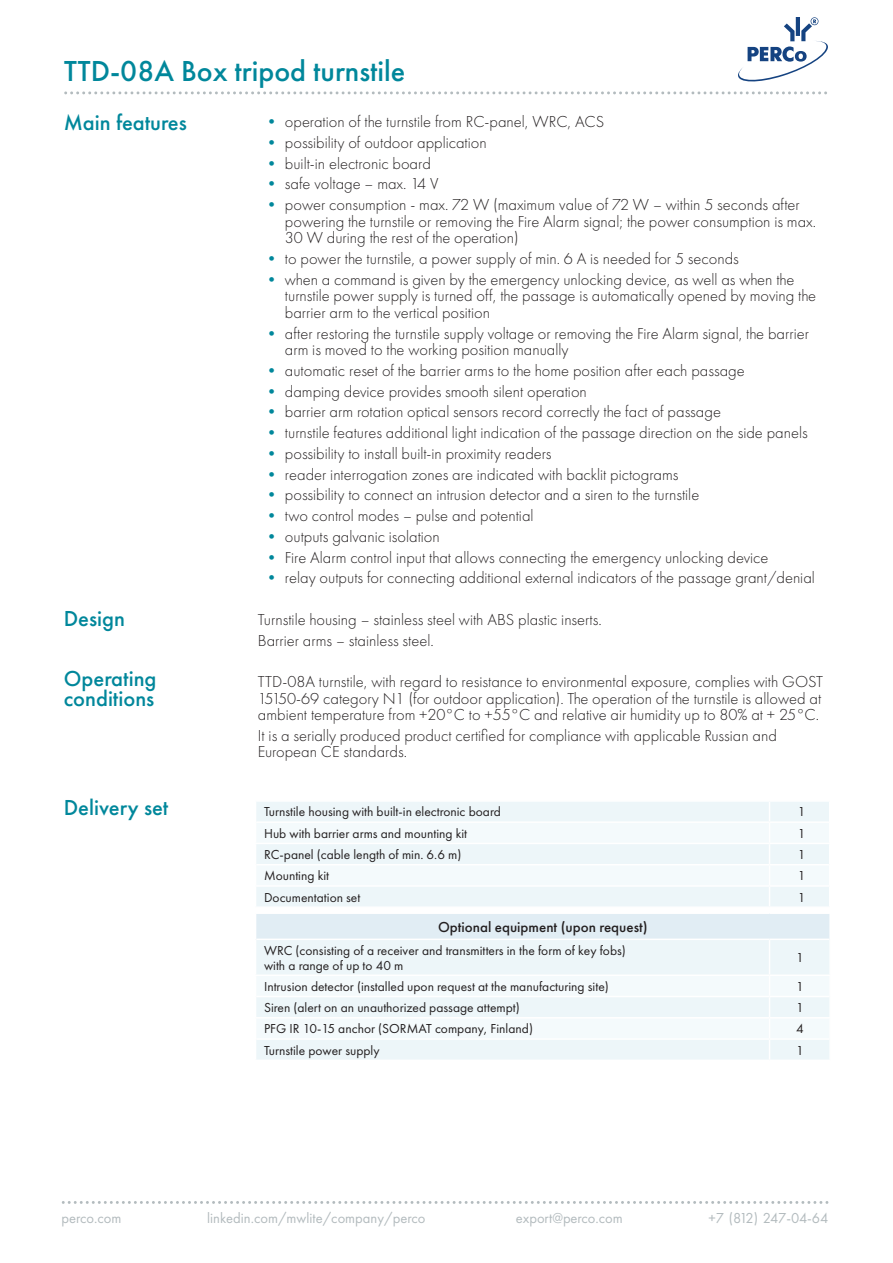
<style>
.page{position:relative;width:893px;height:1263px;background:#fff}
.page>*{position:absolute;margin:0;border:0;box-sizing:border-box;transform-origin:0 0}
.ТОЗ_Заголовок_раздел{font:500 30px "Futura New";color:#00879b}
.ТОЗ_заголовки_в_текс{font:500 22.5px/19.5px "Futura New";color:#00879b}
.ТОЗ_Список{font:300 16.5px/16.5px "Futura New";color:#231f20}
.t1{font:15px "Futura New";color:#b3bbbe}
.Таблица__заголовок{font:500 15px "Futura New";color:#231f20}
.t2{font:15px "Futura New";letter-spacing:-.04em;color:#b3bbbe}
.Таблица_текст_futura{font:13.5px "Futura New";color:#231f20}
.s1{font-weight:400;color:#00879b}
</style>
<div class="page">
<svg style="left:66px;top:91px;width:754px;height:3px"></svg>
<svg style="left:63px;top:1201px;width:758px;height:3px"></svg>
<svg style="left:738px;top:18px;width:90px;height:64px"></svg>
<svg style="left:256px;top:802px;width:573px;height:104px"></svg>
<hr style="left:770px;top:885px;width:60px;height:2px;background:#fff">
<div style="left:256px;top:913px;width:574px;height:26px;background:#e1edf4"></div>
<div style="left:256px;top:940px;width:573px;height:34px;background:#edf6f9"></div>
<hr style="left:829px;top:914px;width:2px;height:25px;background:#fff">
<hr style="left:255px;top:912px;width:515px;height:2px;background:#fff">
<hr style="left:770px;top:912px;width:61px;height:2px;background:#fff">
<hr style="left:256px;top:938px;width:514px;height:2px;background:#fff">
<hr style="left:769px;top:940px;width:1px;height:34px;background:#fff">
<hr style="left:770px;top:938px;width:59px;height:2px;background:#fff">
<div style="left:256px;top:976px;width:573px;height:83px;background:#f4fafc"></div>
<hr style="left:770px;top:1038px;width:59px;height:2px;background:#fff">
<p class="ТОЗ_Заголовок_раздел" style="left:64px;top:53px;width:343px">TTD-08A Box tripod turnstile</p>
<p class="ТОЗ_заголовки_в_текс" style="left:64px;top:113px;width:125px">Main features</p>
<p class="ТОЗ_Список" style="left:264px;top:114px;width:342px"><span class="s1">•</span> operation of the turnstile from RC-panel, WRC, ACS</p>
<p class="ТОЗ_Список" style="left:264px;top:134px;width:225px"><span class="s1">•</span> possibility of outdoor application</p>
<p class="ТОЗ_Список" style="left:264px;top:155px;width:169px"><span class="s1">•</span> built-in electronic board</p>
<p class="ТОЗ_Список" style="left:264px;top:176px;width:176px"><span class="s1">•</span> safe voltage – max. 14 V</p>
<p class="ТОЗ_Список" style="left:285px;top:197px;width:533px;text-indent:-21px"><span class="s1">•</span> power consumption - max. 72 W (maximum value of 72 W – within 5 seconds after powering the turnstile or removing the Fire Alarm signal; the power consumption is max.<br>30 W during the rest of the operation)</p>
<p class="ТОЗ_Список" style="left:264px;top:250px;width:477px"><span class="s1">•</span> to power the turnstile, a power supply of min. 6 A is needed for 5 seconds</p>
<p class="ТОЗ_Список" style="left:285px;top:271px;width:533px;text-indent:-21px"><span class="s1">•</span> when a command is given by the emergency unlocking device, as well as when the turnstile power supply is turned off, the passage is automatically opened by moving the barrier arm to the vertical position</p>
<p class="ТОЗ_Список" style="left:285px;top:325px;width:526px;text-indent:-21px"><span class="s1">•</span> after restoring the turnstile supply voltage or removing the Fire Alarm signal, the barrier arm is moved to the working position manually</p>
<p class="ТОЗ_Список" style="left:264px;top:362px;width:483px"><span class="s1">•</span> automatic reset of the barrier arms to the home position after each passage</p>
<p class="ТОЗ_Список" style="left:264px;top:383px;width:325px"><span class="s1">•</span> damping device provides smooth silent operation</p>
<p class="ТОЗ_Список" style="left:264px;top:404px;width:459px"><span class="s1">•</span> barrier arm rotation optical sensors record correctly the fact of passage</p>
<p class="ТОЗ_Список" style="left:264px;top:424px;width:546px"><span class="s1">•</span> turnstile features additional light indication of the passage direction on the side panels</p>
<p class="ТОЗ_Список" style="left:264px;top:445px;width:289px"><span class="s1">•</span> possibility to install built-in proximity readers</p>
<p class="ТОЗ_Список" style="left:264px;top:466px;width:416px"><span class="s1">•</span> reader interrogation zones are indicated with backlit pictograms</p>
<p class="ТОЗ_Список" style="left:264px;top:487px;width:437px"><span class="s1">•</span> possibility to connect an intrusion detector and a siren to the turnstile</p>
<p class="ТОЗ_Список" style="left:264px;top:507px;width:271px"><span class="s1">•</span> two control modes – pulse and potential</p>
<p class="ТОЗ_Список" style="left:264px;top:528px;width:178px"><span class="s1">•</span> outputs galvanic isolation</p>
<p class="ТОЗ_Список" style="left:264px;top:549px;width:506px"><span class="s1">•</span> Fire Alarm control input that allows connecting the emergency unlocking device</p>
<p class="ТОЗ_Список" style="left:264px;top:570px;width:553px"><span class="s1">•</span> relay outputs for connecting additional external indicators of the passage grant/denial</p>
<p class="ТОЗ_Список" style="left:258px;top:611px;width:345px">Turnstile housing – stainless steel with ABS plastic inserts.</p>
<p class="ТОЗ_Список" style="left:258px;top:632px;width:177px">Barrier arms – stainless steel.</p>
<p class="ТОЗ_Список" style="left:258px;top:673px;width:566px;text-align:justify">TTD-08А turnstile, with regard to resistance to environmental exposure, complies with GOST 15150-69 category N1 (for outdoor application). The operation of the turnstile is allowed at ambient temperature from +20°C to +55°C and relative air humidity up to 80% at + 25°C.</p>
<p class="ТОЗ_Список" style="left:258px;top:727px;width:520px">It is a serially produced product certified for compliance with applicable Russian and<br>European CE standards.</p>
<p class="ТОЗ_заголовки_в_текс" style="left:64px;top:609px;width:63px">Design</p>
<p class="ТОЗ_заголовки_в_текс" style="left:64px;top:669px;width:94px">Operating conditions</p>
<p class="ТОЗ_заголовки_в_текс" style="left:64px;top:798px;width:106px">Delivery set</p>
<p class="Таблица_текст_futura" style="left:264px;top:804px;width:238px">Turnstile housing with built-in electronic board</p>
<p class="Таблица_текст_futura" style="left:798px;top:804px;width:9px">1</p>
<p class="Таблица_текст_futura" style="left:264px;top:825px;width:205px">Hub with barrier arms and mounting kit</p>
<p class="Таблица_текст_futura" style="left:798px;top:825px;width:9px">1</p>
<p class="Таблица_текст_futura" style="left:264px;top:846px;width:199px">RC-panel (cable length of min. 6.6 m)</p>
<p class="Таблица_текст_futura" style="left:798px;top:846px;width:9px">1</p>
<p class="Таблица_текст_futura" style="left:264px;top:868px;width:67px">Mounting kit</p>
<p class="Таблица_текст_futura" style="left:798px;top:868px;width:9px">1</p>
<p class="Таблица_текст_futura" style="left:264px;top:889px;width:98px">Documentation set</p>
<p class="Таблица_текст_futura" style="left:798px;top:889px;width:9px">1</p>
<p class="Таблица__заголовок" style="left:438px;top:918px;width:211px">Optional equipment (upon request)</p>
<p class="Таблица_текст_futura" style="left:264px;top:942px;width:363px">WRC (consisting of a receiver and transmitters in the form of key fobs)</p>
<p class="Таблица_текст_futura" style="left:264px;top:957px;width:141px">with a range of up to 40 m</p>
<p class="Таблица_текст_futura" style="left:796px;top:950px;width:9px">1</p>
<p class="Таблица_текст_futura" style="left:264px;top:978px;width:346px">Intrusion detector (installed upon request at the manufacturing site)</p>
<p class="Таблица_текст_futura" style="left:796px;top:978px;width:9px">1</p>
<p class="Таблица_текст_futura" style="left:264px;top:999px;width:257px">Siren (alert on an unauthorized passage attempt)</p>
<p class="Таблица_текст_futura" style="left:796px;top:999px;width:9px">1</p>
<p class="Таблица_текст_futura" style="left:264px;top:1021px;width:270px">PFG IR 10-15 anchor (SORMAT company, Finland)</p>
<p class="Таблица_текст_futura" style="left:796px;top:1021px;width:9px">4</p>
<p class="Таблица_текст_futura" style="left:264px;top:1042px;width:117px">Turnstile power supply</p>
<p class="Таблица_текст_futura" style="left:796px;top:1042px;width:9px">1</p>
<p class="t1" style="left:62px;top:1209px;width:61px">perco.com</p>
<p class="t1" style="left:207px;top:1209px;width:220px">linkedin.com/mwlite/company/perco</p>
<p class="t1" style="left:516px;top:1209px;width:109px">export@perco.com</p>
<p class="t2" style="left:708px;top:1209px;width:121px">+7 (812) 247-04-64</p>
</div>
